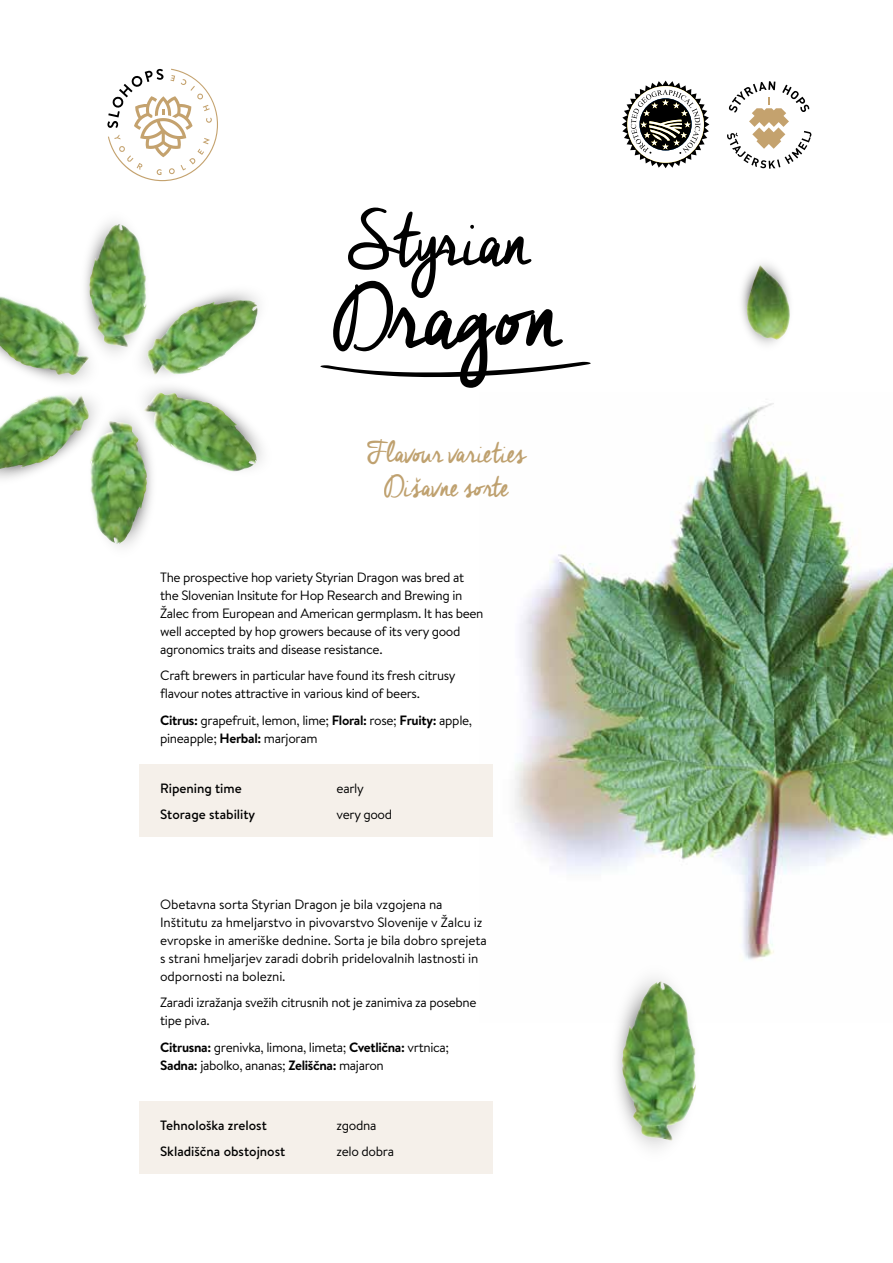
<style>
.page{position:relative;width:893px;height:1263px;background:#fff}
.page>*{position:absolute;margin:0;border:0;box-sizing:border-box;transform-origin:0 0}
.t1{font:123.75px "Cheddar Jack";letter-spacing:-.02em;color:#000}
.t2{font:93px "Cheddar Jack";letter-spacing:-.02em;color:#000}
.t3{font:36px/33.6px "Cheddar Jack";letter-spacing:-.025em;color:#bfa16f;text-align:center}
.t4{font:13.5px/18px "Brandon Text";letter-spacing:-.025em;color:#000}
.t5{font:500 13.5px "Brandon Text";color:#000}
.s1{font-size:106.35px}
.s2{font-weight:700}
</style>
<div class="page">
<img style="left:515px;top:403px;width:378px;height:557px">
<svg style="left:607px;top:958px;width:95px;height:209px"></svg>
<img style="left:621px;top:981px;width:75px;height:160px">
<svg style="left:741px;top:263px;width:37px;height:82px"></svg>
<img style="left:747px;top:265px;width:43px;height:75px">
<svg style="left:320px;top:362px;width:271px;height:15px"></svg>
<svg style="left:0;top:291px;width:263px;height:188px"></svg>
<img style="left:0;top:296px;width:90px;height:80px">
<svg style="left:85px;top:400px;width:74px;height:162px"></svg>
<img style="left:89px;top:420px;width:58px;height:124px">
<svg style="left:77px;top:206px;width:74px;height:162px"></svg>
<img style="left:89px;top:224px;width:58px;height:124px">
<div style="left:140px;top:764px;width:353px;height:73px;background:#f5f0ea"></div>
<div style="left:140px;top:1101px;width:353px;height:72px;background:#f5f0ea"></div>
<svg style="left:107px;top:69px;width:111px;height:112px"></svg>
<svg style="left:727px;top:81px;width:85px;height:88px"></svg>
<svg style="left:622px;top:81px;width:87px;height:87px"></svg>
<h2 class="t2" style="left:348px;top:189px;width:183px">Styrian</h2>
<h1 class="t1" style="left:333px;top:246px;width:228px"><span class="s1">D</span>ragon</h1>
<h3 class="t3" style="left:367px;top:437px;width:160px">Flavour varieties<br>Dišavne sorte</h3>
<p class="t4" style="left:160px;top:567px;width:325px">The prospective hop variety Styrian Dragon was bred at the Slovenian Insitute for Hop Research and Brewing in Žalec from European and American germplasm. It has been well accepted by hop growers because of its very good agronomics traits and disease resistance.</p>
<p class="t4" style="left:160px;top:666px;width:297px">Craft brewers in particular have found its fresh citrusy flavour notes attractive in various kind of beers.</p>
<p class="t4" style="left:160px;top:710px;width:314px"><span class="s2">Citrus:</span> grapefruit, lemon, lime; <span class="s2">Floral:</span> rose; <span class="s2">Fruity:</span> apple, pineapple; <span class="s2">Herbal:</span> marjoram</p>
<p class="t5" style="left:160px;top:779px;width:83px">Ripening time</p>
<p class="t4" style="left:337px;top:779px;width:29px">early</p>
<p class="t5" style="left:160px;top:805px;width:97px">Storage stability</p>
<p class="t4" style="left:337px;top:805px;width:57px">very good</p>
<p class="t4" style="left:160px;top:894px;width:328px">Obetavna sorta Styrian Dragon je bila vzgojena na Inštitutu za hmeljarstvo in pivovarstvo Slovenije v Žalcu iz evropske in ameriške dednine. Sorta je bila dobro sprejeta s strani hmeljarjev zaradi dobrih pridelovalnih lastnosti in odpornosti na bolezni.</p>
<p class="t4" style="left:160px;top:993px;width:318px">Zaradi izražanja svežih citrusnih not je zanimiva za posebne tipe piva.</p>
<p class="t4" style="left:160px;top:1037px;width:291px"><span class="s2">Citrusna:</span> grenivka, limona, limeta; <span class="s2">Cvetlična:</span> vrtnica;<br><span class="s2">Sadna:</span> jabolko, ananas; <span class="s2">Zeliščna:</span> majaron</p>
<p class="t5" style="left:160px;top:1115px;width:108px">Tehnološka zrelost</p>
<p class="t4" style="left:337px;top:1115px;width:41px">zgodna</p>
<p class="t5" style="left:160px;top:1141px;width:127px">Skladiščna obstojnost</p>
<p class="t4" style="left:337px;top:1141px;width:59px">zelo dobra</p>
</div>
